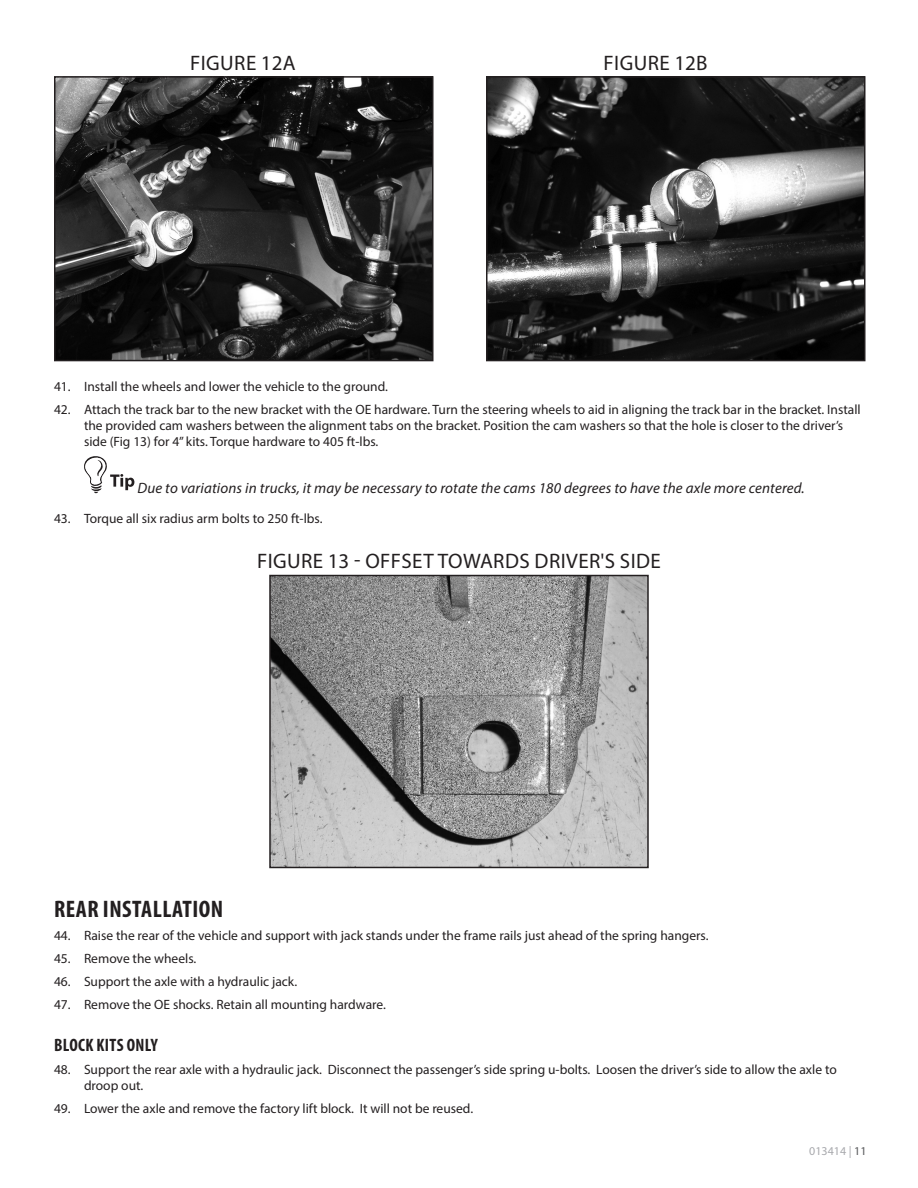
<style>
.page{position:relative;width:918px;height:1188px;background:#fff}
.page>*{position:absolute;margin:0;border:0;box-sizing:border-box;transform-origin:0 0}
.Headline{font:700 condensed 24px "Myriad Pro";letter-spacing:.02em;color:#231f20}
.Photo-Caption{font:21px "Myriad Pro";letter-spacing:.02em;color:#231f20}
.Subhead{font:700 condensed 18px "Myriad Pro";letter-spacing:.02em;color:#231f20}
.Special__-_Note{font:italic 15px "Myriad Pro";letter-spacing:.01em;color:#231f20}
.t1{font:13.5px/16.2px "Myriad Pro";color:#231f20}
.t2{font:12px "Myriad Pro";color:#a8a9ad}
.s1{color:#57585a}
</style>
<div class="page">
<img style="left:57px;top:79px;width:374px;height:279px">
<div style="left:54px;top:76px;width:380px;height:285px;border:2px solid #231f20"></div>
<img style="left:489px;top:79px;width:374px;height:279px">
<div style="left:486px;top:76px;width:380px;height:285px;border:2px solid #231f20"></div>
<svg style="left:84px;top:456px;width:50px;height:38px"></svg>
<img style="left:272px;top:578px;width:374px;height:287px">
<div style="left:269px;top:575px;width:380px;height:293px;border:2px solid #231f20"></div>
<p class="Photo-Caption" style="left:190px;top:50px;width:107px">FIGURE 12A</p>
<p class="Photo-Caption" style="left:604px;top:50px;width:105px">FIGURE 12B</p>
<p class="t1" style="left:54px;top:378px;width:335px">41. Install the wheels and lower the vehicle to the ground.</p>
<p class="t1" style="left:84px;top:401px;width:778px;text-indent:-30px">42. Attach the track bar to the new bracket with the OE hardware. Turn the steering wheels to aid in aligning the track bar in the bracket. Install the provided cam washers between the alignment tabs on the bracket. Position the cam washers so that the hole is closer to the driver’s side (Fig 13) for 4” kits. Torque hardware to 405 ft-lbs.</p>
<p class="Special__-_Note" style="left:137px;top:479px;width:669px">Due to variations in trucks, it may be necessary to rotate the cams 180 degrees to have the axle more centered.</p>
<p class="t1" style="left:54px;top:510px;width:270px">43. Torque all six radius arm bolts to 250 ft-lbs.</p>
<p class="Photo-Caption" style="left:257px;top:548px;width:405px">FIGURE 13 - OFFSET TOWARDS DRIVER'S SIDE</p>
<p class="Headline" style="left:54px;top:894px;width:170px">REAR INSTALLATION</p>
<p class="t1" style="left:54px;top:927px;width:656px">44. Raise the rear of the vehicle and support with jack stands under the frame rails just ahead of the spring hangers.</p>
<p class="t1" style="left:54px;top:950px;width:144px">45. Remove the wheels.</p>
<p class="t1" style="left:54px;top:973px;width:245px">46. Support the axle with a hydraulic jack.</p>
<p class="t1" style="left:54px;top:996px;width:333px">47. Remove the OE shocks. Retain all mounting hardware.</p>
<p class="Subhead" style="left:54px;top:1034px;width:105px">BLOCK KITS ONLY</p>
<p class="t1" style="left:84px;top:1061px;width:754px;text-indent:-30px">48. Support the rear axle with a hydraulic jack. Disconnect the passenger’s side spring u-bolts. Loosen the driver’s side to allow the axle to droop out.</p>
<p class="t1" style="left:54px;top:1100px;width:421px">49. Lower the axle and remove the factory lift block. It will not be reused.</p>
<p class="t2" style="left:809px;top:1143px;width:59px">013414 | <span class="s1">11</span></p>
</div>
